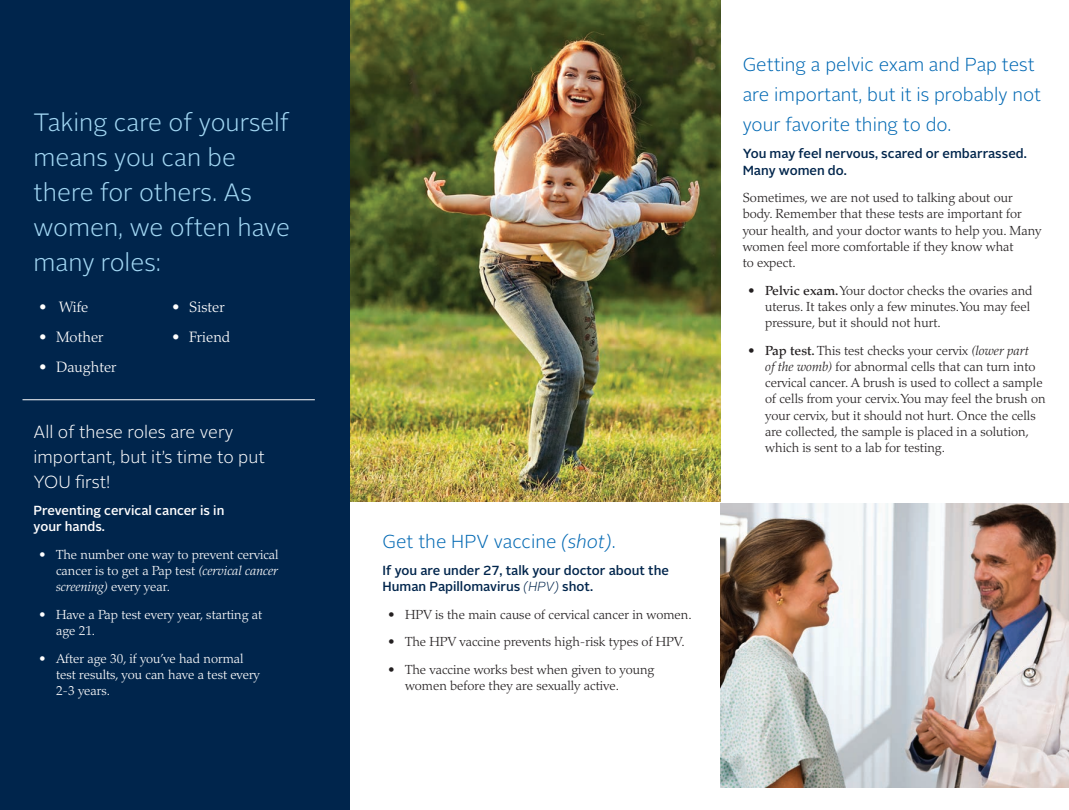
<style>
.page{position:relative;width:1069px;height:810px;background:#fff}
.page>*{position:absolute;margin:0;border:0;box-sizing:border-box;transform-origin:0 0}
.t1{font:300 25px/35px "Alright Sans";color:#a3d8f4}
.t2{font:300 18.75px/30px "Alright Sans";color:#0168b3}
.t3{font:300 17.5px/25px "Alright Sans";color:#fff}
.t4{font:300 15px "Palatino LT Std";color:#fff}
.t5{font:300 13.12px/16.2px "Palatino LT Std";color:#231f20}
.t6{font:300 13.12px/16.2px "Palatino LT Std";color:#fff}
.t7{font:500 13.12px/16.2px "Alright Sans";color:#00254c}
.t8{font:500 13.12px/16.2px "Alright Sans";color:#fff}
.s1{font-style:italic}
.s2{font-weight:300;font-style:italic}
.s3{font-weight:500}
</style>
<div class="page">
<img style="left:349px;top:0;width:371px;height:502px">
<div style="left:0;top:0;width:349px;height:810px;background:#00254c"></div>
<hr style="left:22px;top:400px;width:293px;height:1px;background:#fff">
<img style="left:720px;top:503px;width:349px;height:285px">
<h2 class="t1" style="left:34px;top:105px;width:258px">Taking care of yourself means you can be there for others. As women, we often have many roles:</h2>
<p class="t4" style="left:39px;top:298px;width:51px">• Wife</p>
<p class="t4" style="left:172px;top:298px;width:54px">• Sister</p>
<p class="t4" style="left:39px;top:328px;width:66px">• Mother</p>
<p class="t4" style="left:172px;top:328px;width:59px">• Friend</p>
<p class="t4" style="left:39px;top:358px;width:79px">• Daughter</p>
<h3 class="t3" style="left:34px;top:419px;width:233px">All of these roles are very important, but it’s time to put<br>YOU frst!</h3>
<p class="t8" style="left:34px;top:503px;width:192px">Preventing cervical cancer is in your hands.</p>
<p class="t6" style="left:56px;top:547px;width:224px;text-align:justify;text-indent:-17px">• The number one way to prevent cervical cancer is to get a Pap test <span class="s1">(cervical cancer screening)</span> every year.</p>
<p class="t6" style="left:56px;top:607px;width:208px;text-indent:-17px">• Have a Pap test every year, starting at age 21.</p>
<p class="t6" style="left:56px;top:650px;width:205px;text-indent:-17px">• After age 30, if you’ve had normal test results, you can have a test every<br>2-3 years.</p>
<h3 class="t2" style="left:382px;top:526px;width:235px">Get the HPV vaccine <span class="s1">(shot)</span>.</h3>
<p class="t7" style="left:382px;top:563px;width:288px">If you are under 27, talk your doctor about the<br>Human Papillomavirus <span class="s2">(HPV)</span> shot.</p>
<p class="t5" style="left:388px;top:607px;width:305px">• HPV is the main cause of cervical cancer in women.</p>
<p class="t5" style="left:388px;top:634px;width:298px">• The HPV vaccine prevents high-risk types of HPV.</p>
<p class="t5" style="left:405px;top:662px;width:251px;text-indent:-17px">• The vaccine works best when given to young women before they are sexually active.</p>
<h3 class="t2" style="left:742px;top:50px;width:300px">Getting a pelvic exam and Pap test are important, but it is probably not your favorite thing to do.</h3>
<p class="t7" style="left:742px;top:146px;width:286px">You may feel nervous, scared or embarrassed.<br>Many women do.</p>
<p class="t5" style="left:742px;top:190px;width:300px">Sometimes, we are not used to talking about our body. Remember that these tests are important for your health, and your doctor wants to help you. Many women feel more comfortable if they know what<br>to expect.</p>
<p class="t5" style="left:765px;top:282px;width:269px;text-indent:-17px"><span class="s3">• Pelvic exam.</span>Your doctor checks the ovaries and uterus. It takes only a few minutes.You may feel pressure, but it should not hurt.</p>
<p class="t5" style="left:765px;top:342px;width:282px;text-indent:-17px"><span class="s3">• Pap test.</span> This test checks your cervix <span class="s1">(lower part<br>of the womb)</span> for abnormal cells that can turn into cervical cancer. A brush is used to collect a sample of cells from your cervix.You may feel the brush on your cervix, but it should not hurt. Once the cells are collected, the sample is placed in a solution, which is sent to a lab for testing.</p>
</div>
